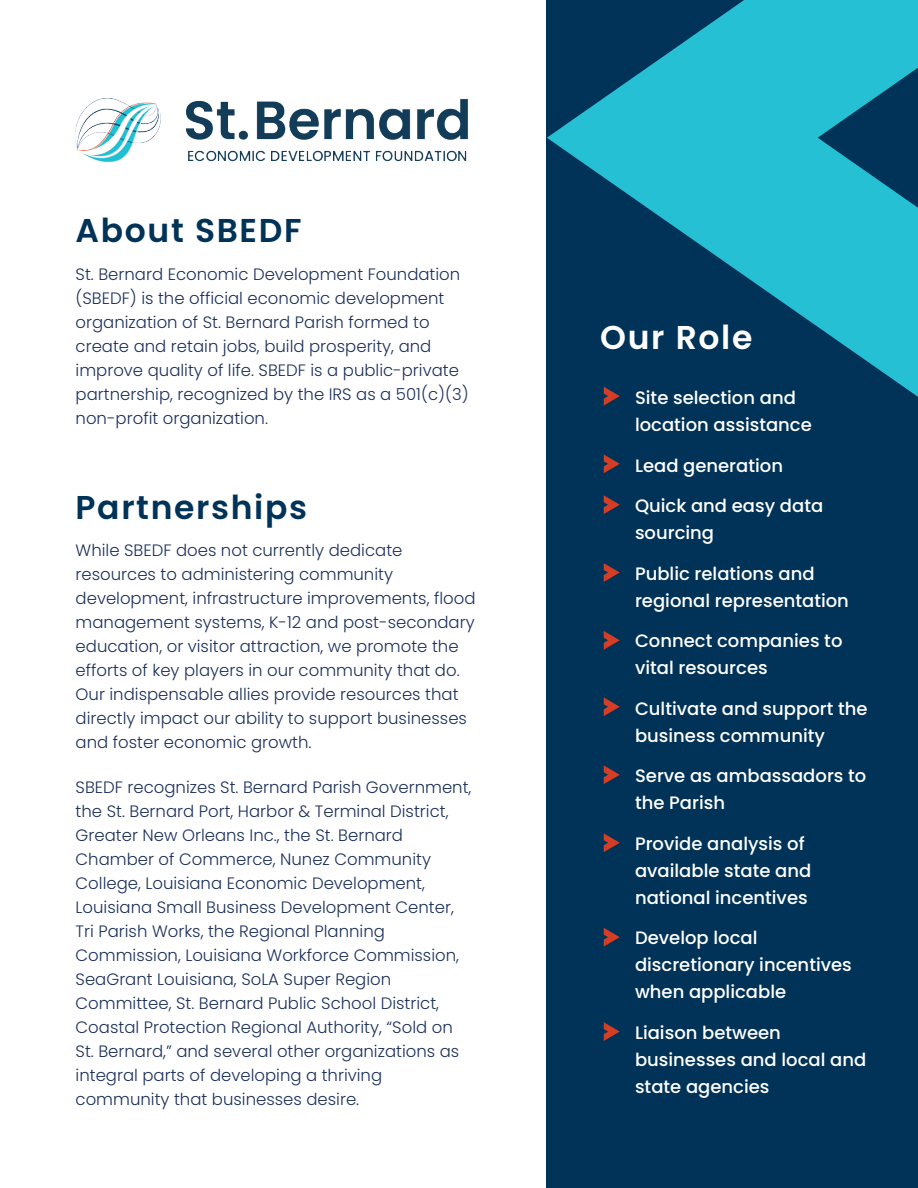
<style>
.page{position:relative;width:918px;height:1188px;background:#fff}
.page>*{position:absolute;margin:0;border:0;box-sizing:border-box;transform-origin:0 0}
.t1{font:600 33px "Poppins";letter-spacing:.05em;color:#003357}
.t2{font:600 33px "Poppins";letter-spacing:.05em;color:#fff}
.t3{font:500 18px/27px "Poppins";color:#fff}
.t4{font:300 16.5px/24px "Poppins";color:#1d315b}
</style>
<div class="page">
<div style="left:547px;top:0;width:371px;height:1188px;background:#003357"></div>
<svg style="left:547px;top:0;width:371px;height:397px;fill:#26c0d4"></svg>
<img style="left:76px;top:99px;width:391px;height:64px">
<svg style="left:604px;top:387px;width:16px;height:19px"></svg>
<svg style="left:604px;top:454px;width:16px;height:19px"></svg>
<svg style="left:604px;top:495px;width:16px;height:19px"></svg>
<svg style="left:604px;top:563px;width:16px;height:19px"></svg>
<svg style="left:604px;top:631px;width:16px;height:19px"></svg>
<svg style="left:604px;top:697px;width:16px;height:19px"></svg>
<svg style="left:604px;top:765px;width:16px;height:19px"></svg>
<svg style="left:604px;top:833px;width:16px;height:19px"></svg>
<svg style="left:604px;top:928px;width:16px;height:19px"></svg>
<svg style="left:604px;top:1022px;width:16px;height:19px"></svg>
<h1 class="t1" style="left:76px;top:212px;width:228px">About SBEDF</h1>
<p class="t4" style="left:76px;top:262px;width:395px">St. Bernard Economic Development Foundation (SBEDF) is the official economic development organization of St. Bernard Parish formed to create and retain jobs, build prosperity, and improve quality of life. SBEDF is a public-private partnership, recognized by the IRS as a 501(c)(3) non-profit organization.</p>
<h1 class="t1" style="left:76px;top:488px;width:233px">Partnerships</h1>
<p class="t4" style="left:76px;top:539px;width:401px">While SBEDF does not currently dedicate resources to administering community development, infrastructure improvements, flood management systems, K-12 and post-secondary education, or visitor attraction, we promote the efforts of key players in our community that do.<br>Our indispensable allies provide resources that directly impact our ability to support businesses and foster economic growth.</p>
<p class="t4" style="left:76px;top:775px;width:397px">SBEDF recognizes St. Bernard Parish Government, the St. Bernard Port, Harbor &amp; Terminal District, Greater New Orleans Inc., the St. Bernard Chamber of Commerce, Nunez Community College, Louisiana Economic Development, Louisiana Small Business Development Center, Tri Parish Works, the Regional Planning Commission, Louisiana Workforce Commission, SeaGrant Louisiana, SoLA Super Region Committee, St. Bernard Public School District, Coastal Protection Regional Authority, “Sold on St. Bernard,” and several other organizations as integral parts of developing a thriving community that businesses desire.</p>
<h1 class="t2" style="left:600px;top:318px;width:154px">Our Role</h1>
<p class="t3" style="left:635px;top:384px;width:178px">Site selection and location assistance</p>
<p class="t3" style="left:635px;top:452px;width:150px">Lead generation</p>
<p class="t3" style="left:635px;top:492px;width:190px">Quick and easy data sourcing</p>
<p class="t3" style="left:635px;top:560px;width:215px">Public relations and regional representation</p>
<p class="t3" style="left:635px;top:627px;width:209px">Connect companies to vital resources</p>
<p class="t3" style="left:635px;top:695px;width:234px">Cultivate and support the business community</p>
<p class="t3" style="left:635px;top:762px;width:233px">Serve as ambassadors to the Parish</p>
<p class="t3" style="left:635px;top:830px;width:178px">Provide analysis of available state and national incentives</p>
<p class="t3" style="left:635px;top:924px;width:218px">Develop local discretionary incentives when applicable</p>
<p class="t3" style="left:635px;top:1019px;width:233px">Liaison between businesses and local and state agencies</p>
</div>
